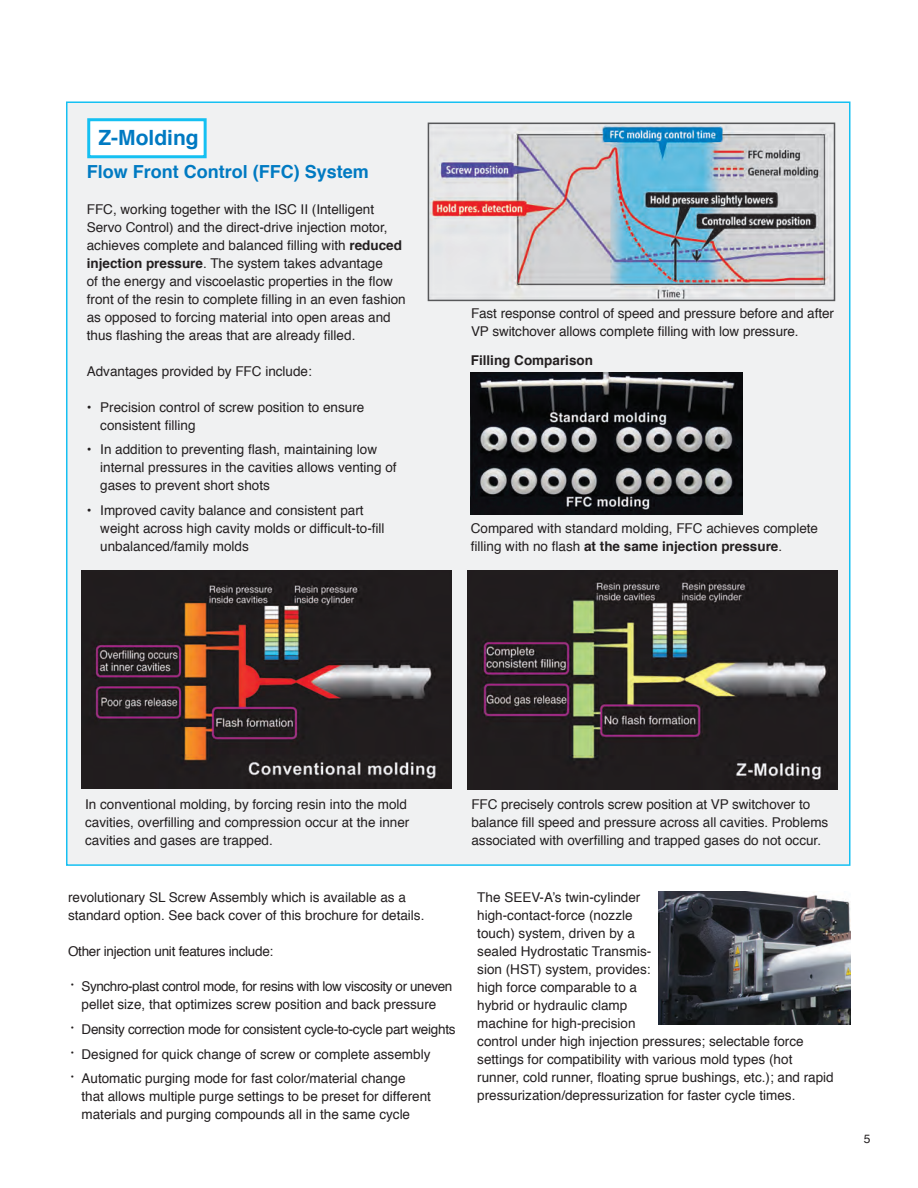
<style>
.page{position:relative;width:918px;height:1188px;background:#fff}
.page>*{position:absolute;margin:0;border:0;box-sizing:border-box;transform-origin:0 0}
.t1{font:700 21px "Helvetica";color:#007ac2}
.t2{font:700 18px "Helvetica";color:#007ac2}
.t3{font:13.5px/18px "Helvetica";color:#231f20}
.t4{font:13.5px/18px "Helvetica";letter-spacing:-.03em;color:#231f20;text-align:center}
.t5{font:13.5px "Helvetica";letter-spacing:-.02em;color:#231f20}
.t6{font:700 13.5px "Helvetica";color:#231f20}
.t7{font:12px "Helvetica";color:#231f20}
.s1{font-weight:700}
.s2{font-family:"MS Mincho";font-size:18px}
</style>
<div class="page">
<div style="left:66px;top:101px;width:784px;height:765px;background:#f0f1f2;border:2px solid #15c0f2"></div>
<img style="left:467px;top:570px;width:370px;height:219px">
<img style="left:81px;top:570px;width:370px;height:219px">
<div style="left:87px;top:118px;width:120px;height:40px;background:#fff;border:3px solid #15c0f2"></div>
<img style="left:431px;top:126px;width:401px;height:172px">
<div style="left:428px;top:123px;width:407px;height:178px;border:2px solid #57585a"></div>
<img style="left:470px;top:373px;width:272px;height:141px">
<img style="left:659px;top:892px;width:191px;height:133px">
<p class="t1" style="left:98px;top:121px;width:102px">Z-Molding</p>
<p class="t2" style="left:87px;top:157px;width:284px">Flow Front Control (FFC) System</p>
<p class="t3" style="left:87px;top:200px;width:320px">FFC, working together with the ISC II (Intelligent Servo Control) and the direct-drive injection motor, achieves complete and balanced filling with <span class="s1">reduced injection pressure</span>. The system takes advantage<br>of the energy and viscoelastic properties in the flow front of the resin to complete filling in an even fashion as opposed to forcing material into open areas and thus flashing the areas that are already filled.</p>
<p class="t3" style="left:87px;top:362px;width:227px">Advantages provided by FFC include:</p>
<p class="t3" style="left:100px;top:398px;width:266px;text-indent:-14px">• Precision control of screw position to ensure consistent filling</p>
<p class="t3" style="left:100px;top:441px;width:298px;text-indent:-14px">• In addition to preventing flash, maintaining low internal pressures in the cavities allows venting of gases to prevent short shots</p>
<p class="t3" style="left:100px;top:502px;width:286px;text-indent:-14px">• Improved cavity balance and consistent part weight across high cavity molds or difficult-to-fill unbalanced/family molds</p>
<p class="t3" style="left:471px;top:305px;width:364px">Fast response control of speed and pressure before and after<br>VP switchover allows complete filling with low pressure.</p>
<p class="t6" style="left:471px;top:349px;width:124px">Filling Comparison</p>
<p class="t3" style="left:471px;top:520px;width:349px">Compared with standard molding, FFC achieves complete filling with no flash <span class="s1">at the same injection pressure</span>.</p>
<p class="t3" style="left:85px;top:796px;width:326px">In conventional molding, by forcing resin into the mold cavities, overfilling and compression occur at the inner cavities and gases are trapped.</p>
<p class="t3" style="left:471px;top:796px;width:358px">FFC precisely controls screw position at VP switchover to balance fill speed and pressure across all cavities. Problems associated with overfilling and trapped gases do not occur.</p>
<p class="t3" style="left:68px;top:889px;width:358px">revolutionary SL Screw Assembly which is available as a standard option. See back cover of this brochure for details.</p>
<p class="t5" style="left:68px;top:941px;width:207px">Other injection unit features include:</p>
<p class="t4" style="left:68px;top:978px;width:386px"><span class="s2">•</span> Synchro-plast control mode, for resins with low viscosity or uneven pellet size, that optimizes screw position and back pressure</p>
<p class="t5" style="left:68px;top:1019px;width:389px"><span class="s2">•</span> Density correction mode for consistent cycle-to-cycle part weights</p>
<p class="t3" style="left:68px;top:1045px;width:364px"><span class="s2">•</span> Designed for quick change of screw or complete assembly</p>
<p class="t3" style="left:82px;top:1070px;width:351px;text-indent:-14px"><span class="s2">•</span> Automatic purging mode for fast color/material change that allows multiple purge settings to be preset for different materials and purging compounds all in the same cycle</p>
<p class="t3" style="left:477px;top:889px;width:165px">The SEEV-A’s twin-cylinder</p>
<p class="t3" style="left:477px;top:907px;width:157px">high-contact-force (nozzle</p>
<p class="t3" style="left:477px;top:925px;width:159px">touch) system, driven by a</p>
<p class="t3" style="left:477px;top:943px;width:176px">sealed Hydrostatic Transmis-</p>
<p class="t3" style="left:477px;top:961px;width:175px">sion (HST) system, provides:</p>
<p class="t3" style="left:477px;top:979px;width:161px">high force comparable to a</p>
<p class="t3" style="left:477px;top:997px;width:152px">hybrid or hydraulic clamp</p>
<p class="t3" style="left:477px;top:1015px;width:160px">machine for high-precision</p>
<p class="t3" style="left:477px;top:1033px;width:328px">control under high injection pressures; selectable force</p>
<p class="t3" style="left:477px;top:1051px;width:358px">settings for compatibility with various mold types (hot runner, cold runner, floating sprue bushings, etc.); and rapid pressurization/depressurization for faster cycle times.</p>
<p class="t7" style="left:864px;top:1130px;width:8px">5</p>
</div>
